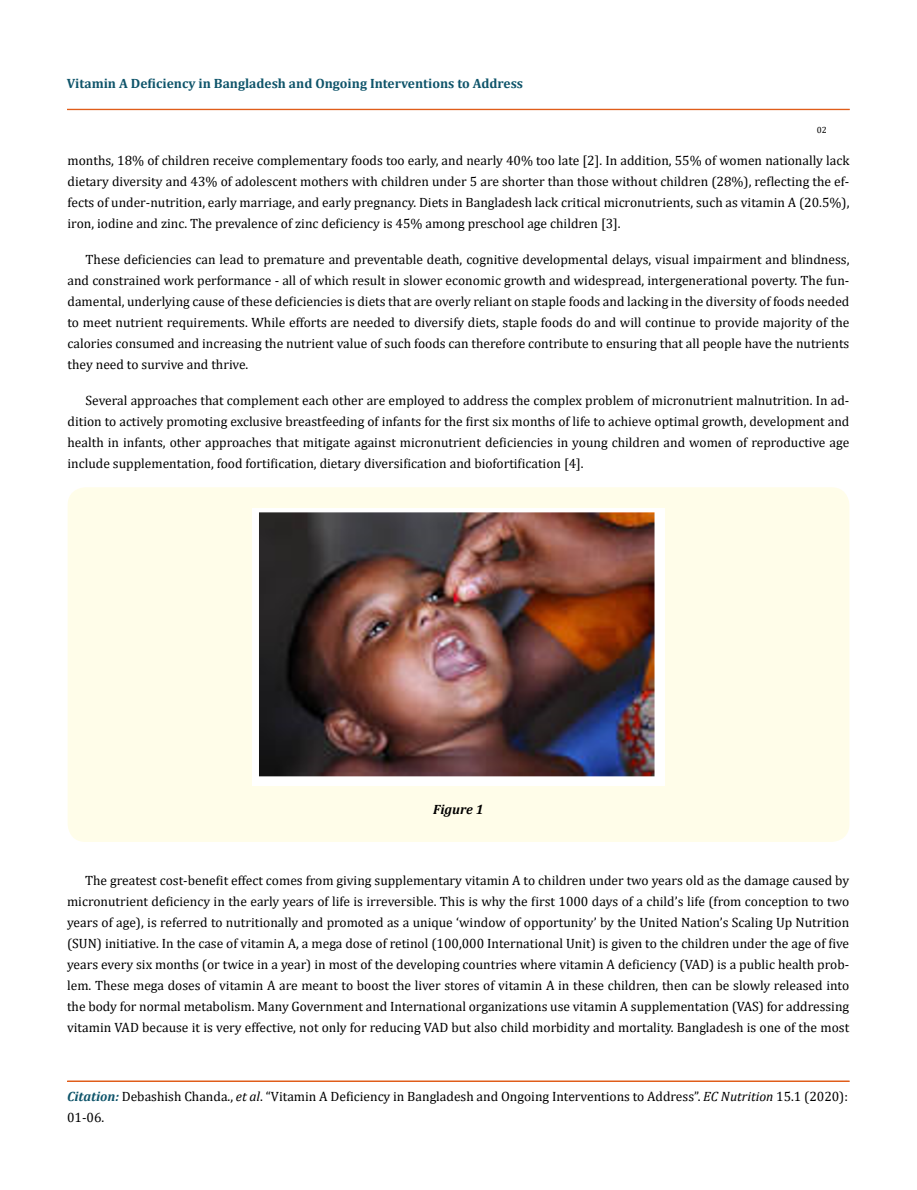
<style>
.page{position:relative;width:917px;height:1190px;background:#fff}
.page>*{position:absolute;margin:0;border:0;box-sizing:border-box;transform-origin:0 0}
.t1{font:13.5px/21px "Cambria";color:#000;text-align:justify}
.t2{font:700 13.5px "Cambria";color:#0e546a}
.t3{font:italic 700 13.5px "Cambria";color:#000}
.t4{font:9px "Cambria";color:#000}
.s1{font-weight:700;font-style:italic;color:#0e546a}
.s2{font-style:italic}
</style>
<div class="page">
<div style="left:67px;top:109px;width:782px;height:1px;border:1px solid #e05d1a"></div>
<div style="left:67px;top:1081px;width:782px;height:1px;border:1px solid #e05d1a"></div>
<div style="left:68px;top:487px;width:781px;height:355px;background:#fffde9;border-radius:18px"></div>
<img style="left:252px;top:509px;width:412px;height:276px">
<p class="t2" style="left:67px;top:74px;width:458px">Vitamin A Deficiency in Bangladesh and Ongoing Interventions to Address</p>
<p class="t4" style="left:816px;top:124px;width:11px">02</p>
<p class="t1" style="left:68px;top:149px;width:783px">months, 18% of children receive complementary foods too early, and nearly 40% too late [2]. In addition, 55% of women nationally lack dietary diversity and 43% of adolescent mothers with children under 5 are shorter than those without children (28%), reflecting the ef&shy;fects of under-nutrition, early marriage, and early pregnancy. Diets in Bangladesh lack critical micronutrients, such as vitamin A (20.5%), iron, iodine and zinc. The prevalence of zinc deficiency is 45% among preschool age children [3].</p>
<p class="t1" style="left:68px;top:248px;width:783px;text-indent:18px">These deficiencies can lead to premature and preventable death, cognitive developmental delays, visual impairment and blindness, and constrained work performance - all of which result in slower economic growth and widespread, intergenerational poverty. The fun&shy;damental, underlying cause of these deficiencies is diets that are overly reliant on staple foods and lacking in the diversity of foods needed to meet nutrient requirements. While efforts are needed to diversify diets, staple foods do and will continue to provide majority of the calories consumed and increasing the nutrient value of such foods can therefore contribute to ensuring that all people have the nutrients they need to survive and thrive.</p>
<p class="t1" style="left:68px;top:389px;width:783px;text-indent:18px">Several approaches that complement each other are employed to address the complex problem of micronutrient malnutrition. In ad&shy;dition to actively promoting exclusive breastfeeding of infants for the first six months of life to achieve optimal growth, development and health in infants, other approaches that mitigate against micronutrient deficiencies in young children and women of reproductive age include supplementation, food fortification, dietary diversification and biofortification [4].</p>
<p class="t3" style="left:433px;top:800px;width:52px">Figure 1</p>
<p class="t1" style="left:67px;top:869px;width:783px;text-indent:18px">The greatest cost-benefit effect comes from giving supplementary vitamin A to children under two years old as the damage caused by micronutrient deficiency in the early years of life is irreversible. This is why the first 1000 days of a child’s life (from conception to two years of age), is referred to nutritionally and promoted as a unique ‘window of opportunity’ by the United Nation’s Scaling Up Nutrition (SUN) initiative. In the case of vitamin A, a mega dose of retinol (100,000 International Unit) is given to the children under the age of five years every six months (or twice in a year) in most of the developing countries where vitamin A deficiency (VAD) is a public health prob&shy;lem. These mega doses of vitamin A are meant to boost the liver stores of vitamin A in these children, then can be slowly released into the body for normal metabolism. Many Government and International organizations use vitamin A supplementation (VAS) for addressing vitamin VAD because it is very effective, not only for reducing VAD but also child morbidity and mortality. Bangladesh is one of the most</p>
<p class="t1" style="left:67px;top:1086px;width:782px"><span class="s1">Citation:</span> Debashish Chanda., <span class="s2">et al</span>. “Vitamin A Deficiency in Bangladesh and Ongoing Interventions to Address”. <span class="s2">EC Nutrition</span> 15.1 (2020):<br>01-06.</p>
</div>
